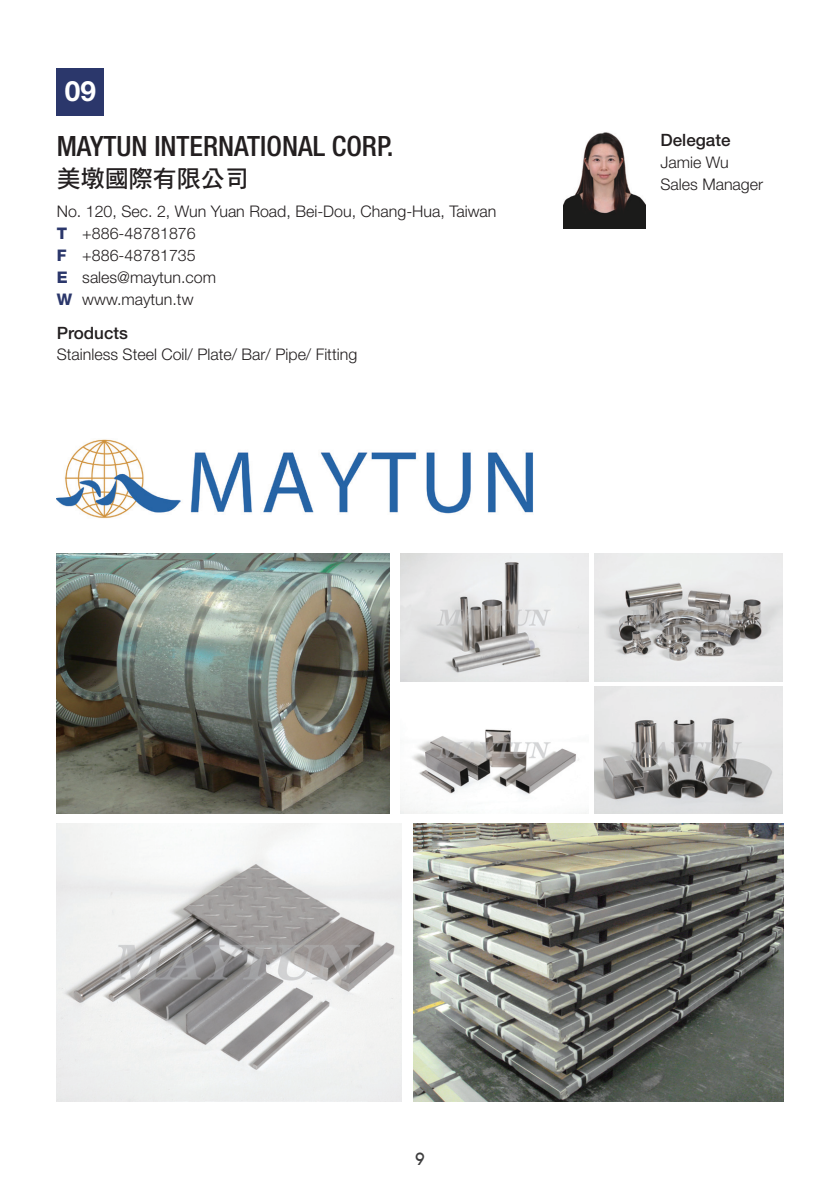
<style>
.page{position:relative;width:840px;height:1191px;background:#fff}
.page>*{position:absolute;margin:0;border:0;box-sizing:border-box;transform-origin:0 0}
.公司名E{font:500 condensed 28px "Helvetica Neue LT Std";color:#231f20}
.NO{font:700 28px "Helvetica Neue LT Std";color:#fff}
.公司名C{font:24px "DF Hei Std W7";color:#231f20}
.內文粗{font:500 17px "Helvetica Neue LT Std";color:#231f20}
.t1{font:500 17px "Avant Garde IT Cby BT";color:#3e3e3f}
.內文{font:300 16px "Helvetica Neue LT Std";color:#231f20}
.s1{font-weight:800;color:#2b376b}
</style>
<div class="page">
<div style="left:57px;top:68px;width:47px;height:47px;background:#2b376b"></div>
<img style="left:57px;top:553px;width:332px;height:261px">
<img style="left:57px;top:824px;width:344px;height:277px">
<img style="left:400px;top:553px;width:188px;height:128px">
<img style="left:594px;top:553px;width:188px;height:128px">
<img style="left:400px;top:729px;width:186px;height:84px">
<img style="left:594px;top:686px;width:188px;height:127px">
<img style="left:413px;top:824px;width:370px;height:277px">
<img style="left:57px;top:439px;width:476px;height:80px">
<img style="left:563px;top:132px;width:82px;height:96px">
<p class="NO" style="left:65px;top:74px;width:33px">09</p>
<p class="公司名E" style="left:57px;top:129px;width:338px">MAYTUN INTERNATIONAL CORP.</p>
<p class="公司名C" style="left:57px;top:165px;width:193px">美墩國際有限公司</p>
<p class="內文" style="left:57px;top:201px;width:441px">No. 120, Sec. 2, Wun Yuan Road, Bei-Dou, Chang-Hua, Taiwan</p>
<p class="內文" style="left:57px;top:223px;width:140px"><span class="s1">T</span> +886-48781876</p>
<p class="內文" style="left:57px;top:245px;width:140px"><span class="s1">F</span> +886-48781735</p>
<p class="內文" style="left:57px;top:267px;width:161px"><span class="s1">E</span> sales@maytun.com</p>
<p class="內文" style="left:57px;top:289px;width:138px"><span class="s1">W</span> www.maytun.tw</p>
<p class="內文粗" style="left:57px;top:323px;width:73px">Products</p>
<p class="內文" style="left:57px;top:345px;width:302px">Stainless Steel Coil/ Plate/ Bar/ Pipe/ Fitting</p>
<p class="內文粗" style="left:660px;top:130px;width:71px">Delegate</p>
<p class="內文" style="left:660px;top:152px;width:70px">Jamie Wu</p>
<p class="內文" style="left:660px;top:174px;width:104px">Sales Manager</p>
<p class="t1" style="left:415px;top:1148px;width:11px">9</p>
</div>
